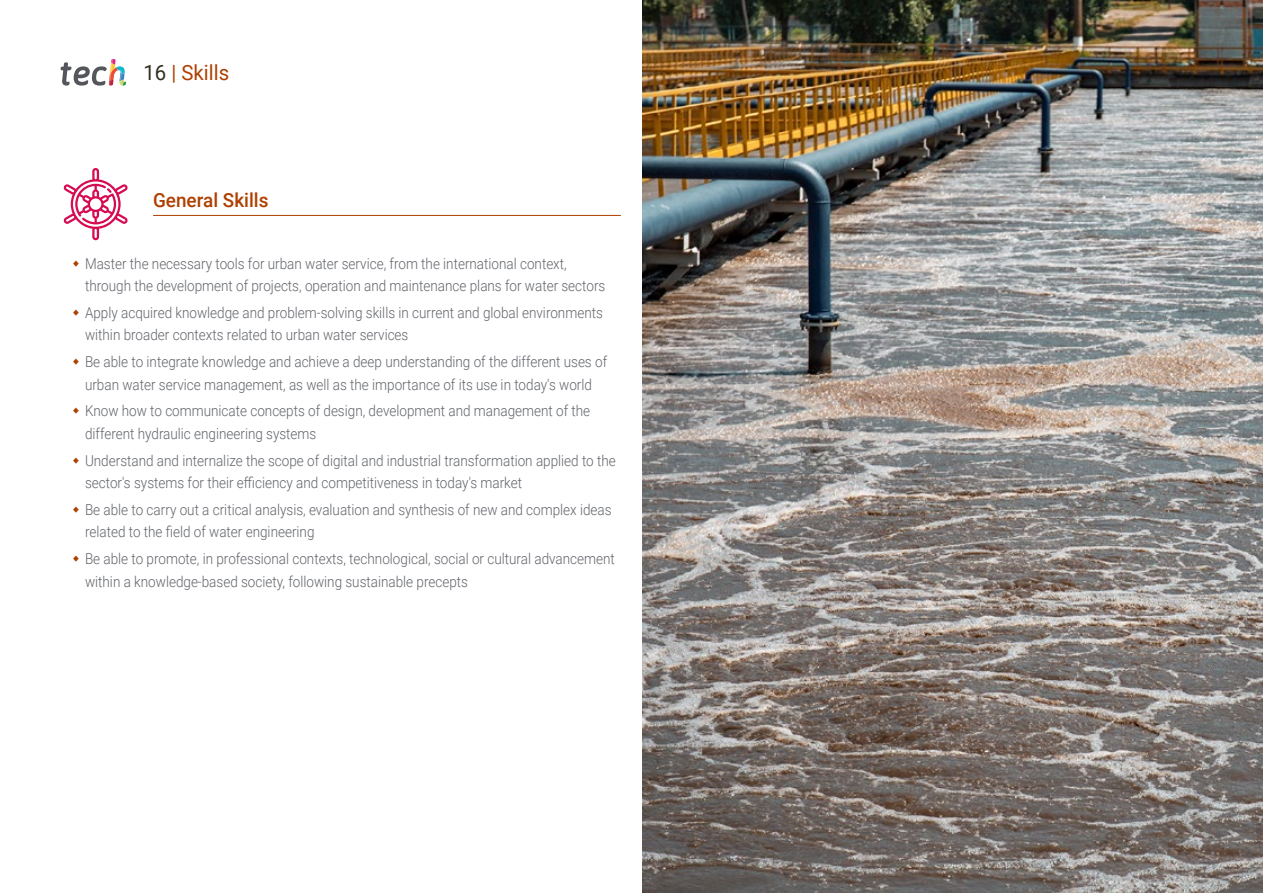
<style>
.page{position:relative;width:1263px;height:893px;background:#fff}
.page>*{position:absolute;margin:0;border:0;box-sizing:border-box;transform-origin:0 0}
.t1{font:21px "Roboto";color:#ae4000}
.t2{font:500 19.5px "Roboto";color:#ae4000}
.t3{font:300 15px/22.5px "Roboto";color:#61646a;scale:.9 1}
.s1{color:#312e20}
.s2{color:#ae4001}
</style>
<div class="page">
<hr style="left:153px;top:215px;width:468px;height:1px;background:#ae4000">
<svg style="left:63px;top:168px;width:65px;height:72px"></svg>
<svg style="left:61px;top:59px;width:65px;height:27px"></svg>
<img style="left:642px;top:0;width:621px;height:893px">
<h1 class="t1" style="left:144px;top:57px;width:87px"><span class="s1">16</span> <span class="s2">|</span> Skills</h1>
<h2 class="t2" style="left:153px;top:186px;width:117px">General Skills</h2>
<p class="t3" style="left:85px;top:251px;width:580px">Master the necessary tools for urban water service, from the international context, through the development of projects, operation and maintenance plans for water sectors</p>
<p class="t3" style="left:85px;top:301px;width:577px">Apply acquired knowledge and problem-solving skills in current and global environments within broader contexts related to urban water services</p>
<p class="t3" style="left:85px;top:350px;width:582px">Be able to integrate knowledge and achieve a deep understanding of the different uses of urban water service management, as well as the importance of its use in today's world</p>
<p class="t3" style="left:85px;top:399px;width:563px">Know how to communicate concepts of design, development and management of the different hydraulic engineering systems</p>
<p class="t3" style="left:85px;top:448px;width:591px">Understand and internalize the scope of digital and industrial transformation applied to the sector's systems for their efficiency and competitiveness in today's market</p>
<p class="t3" style="left:85px;top:498px;width:587px">Be able to carry out a critical analysis, evaluation and synthesis of new and complex ideas related to the field of water engineering</p>
<p class="t3" style="left:85px;top:547px;width:590px">Be able to promote, in professional contexts, technological, social or cultural advancement within a knowledge-based society, following sustainable precepts</p>
</div>
